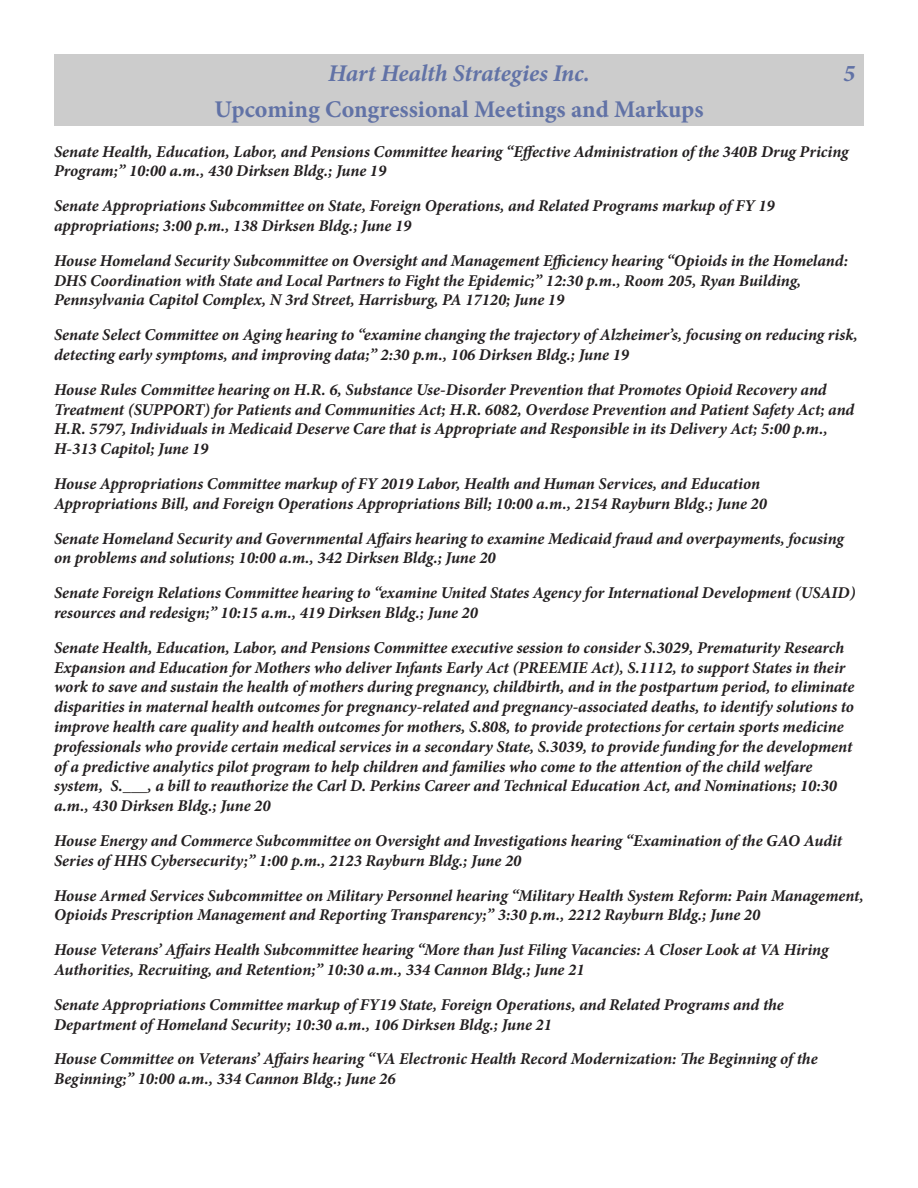
<style>
.page{position:relative;width:918px;height:1188px;background:#fff}
.page>*{position:absolute;margin:0;border:0;box-sizing:border-box;transform-origin:0 0}
.t1{font:700 24px "Minion Pro";color:#6172a6}
.t2{font:italic 700 24px "Minion Pro";letter-spacing:-.005em;color:#6172a6}
.t3{font:italic 700 16.5px/19.8px "Minion Pro";letter-spacing:-.005em;color:#231f20}
</style>
<div class="page">
<div style="left:54px;top:54px;width:810px;height:36px;background:#ccc"></div>
<div style="left:54px;top:90px;width:810px;height:36px;background:#ccc"></div>
<p class="t2" style="left:328px;top:56px;width:263px">Hart Health Strategies Inc.</p>
<p class="t2" style="left:844px;top:56px;width:13px">5</p>
<p class="t1" style="left:214px;top:92px;width:491px">Upcoming Congressional Meetings and Markups</p>
<p class="t3" style="left:54px;top:141px;width:796px">Senate Health, Education, Labor, and Pensions Committee hearing “Effective Administration of the 340B Drug Pricing<br>Program;” 10:00 a.m., 430 Dirksen Bldg.; June 19</p>
<p class="t3" style="left:54px;top:196px;width:722px">Senate Appropriations Subcommittee on State, Foreign Operations, and Related Programs markup of FY 19 appropriations; 3:00 p.m., 138 Dirksen Bldg.; June 19</p>
<p class="t3" style="left:54px;top:250px;width:796px">House Homeland Security Subcommittee on Oversight and Management Efficiency hearing “Opioids in the Homeland:<br>DHS Coordination with State and Local Partners to Fight the Epidemic;” 12:30 p.m., Room 205, Ryan Building,<br>Pennsylvania Capitol Complex, N 3rd Street, Harrisburg, PA 17120; June 19</p>
<p class="t3" style="left:54px;top:325px;width:805px">Senate Select Committee on Aging hearing to “examine changing the trajectory of Alzheimer’s, focusing on reducing risk, detecting early symptoms, and improving data;” 2:30 p.m., 106 Dirksen Bldg.; June 19</p>
<p class="t3" style="left:54px;top:379px;width:802px">House Rules Committee hearing on H.R. 6, Substance Use-Disorder Prevention that Promotes Opioid Recovery and Treatment (SUPPORT) for Patients and Communities Act; H.R. 6082, Overdose Prevention and Patient Safety Act; and H.R. 5797, Individuals in Medicaid Deserve Care that is Appropriate and Responsible in its Delivery Act; 5:00 p.m., H-313 Capitol; June 19</p>
<p class="t3" style="left:54px;top:474px;width:714px">House Appropriations Committee markup of FY 2019 Labor, Health and Human Services, and Education<br>Appropriations Bill, and Foreign Operations Appropriations Bill; 10:00 a.m., 2154 Rayburn Bldg.; June 20</p>
<p class="t3" style="left:54px;top:528px;width:791px">Senate Homeland Security and Governmental Affairs hearing to examine Medicaid fraud and overpayments, focusing on problems and solutions; 10:00 a.m., 342 Dirksen Bldg.; June 20</p>
<p class="t3" style="left:54px;top:583px;width:803px">Senate Foreign Relations Committee hearing to “examine United States Agency for International Development (USAID) resources and redesign;” 10:15 a.m., 419 Dirksen Bldg.; June 20</p>
<p class="t3" style="left:54px;top:637px;width:802px">Senate Health, Education, Labor, and Pensions Committee executive session to consider S.3029, Prematurity Research Expansion and Education for Mothers who deliver Infants Early Act (PREEMIE Act), S.1112, to support States in their work to save and sustain the health of mothers during pregnancy, childbirth, and in the postpartum period, to eliminate disparities in maternal health outcomes for pregnancy-related and pregnancy-associated deaths, to identify solutions to improve health care quality and health outcomes for mothers, S.808, to provide protections for certain sports medicine professionals who provide certain medical services in a secondary State, S.3039, to provide funding for the development of a predictive analytics pilot program to help children and families who come to the attention of the child welfare system, S.___, a bill to reauthorize the Carl D. Perkins Career and Technical Education Act, and Nominations; 10:30 a.m., 430 Dirksen Bldg.; June 20</p>
<p class="t3" style="left:54px;top:831px;width:790px">House Energy and Commerce Subcommittee on Oversight and Investigations hearing “Examination of the GAO Audit<br>Series of HHS Cybersecurity;” 1:00 p.m., 2123 Rayburn Bldg.; June 20</p>
<p class="t3" style="left:54px;top:885px;width:811px">House Armed Services Subcommittee on Military Personnel hearing “Military Health System Reform: Pain Management,<br>Opioids Prescription Management and Reporting Transparency;” 3:30 p.m., 2212 Rayburn Bldg.; June 20</p>
<p class="t3" style="left:54px;top:940px;width:776px">House Veterans’ Affairs Health Subcommittee hearing “More than Just Filing Vacancies: A Closer Look at VA Hiring<br>Authorities, Recruiting, and Retention;” 10:30 a.m., 334 Cannon Bldg.; June 21</p>
<p class="t3" style="left:54px;top:994px;width:731px">Senate Appropriations Committee markup of FY19 State, Foreign Operations, and Related Programs and the<br>Department of Homeland Security; 10:30 a.m., 106 Dirksen Bldg.; June 21</p>
<p class="t3" style="left:54px;top:1049px;width:765px">House Committee on Veterans’ Affairs hearing “VA Electronic Health Record Modernization: The Beginning of the<br>Beginning;” 10:00 a.m., 334 Cannon Bldg.; June 26</p>
</div>
